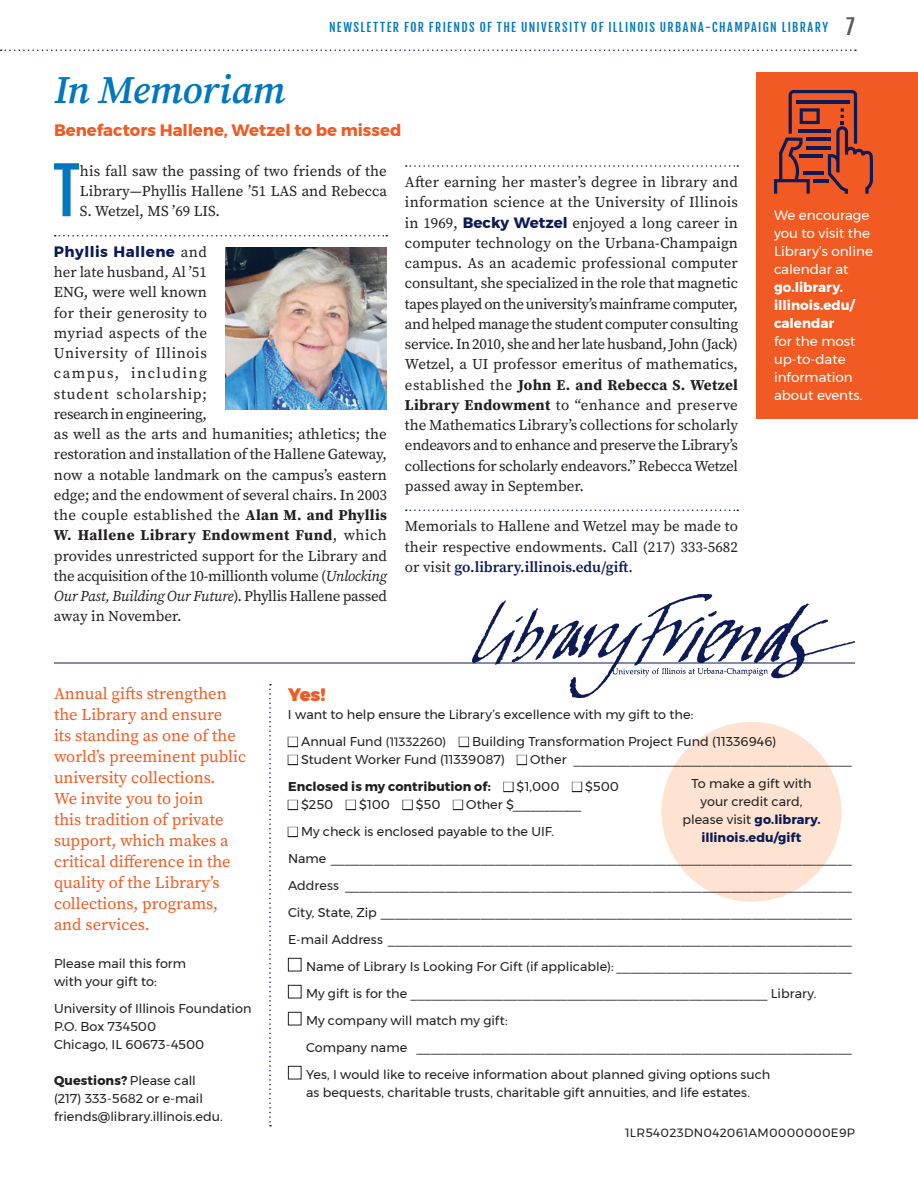
<style>
.page{position:relative;width:918px;height:1188px;background:#fff}
.page>*{position:absolute;margin:0;border:0;box-sizing:border-box;transform-origin:0 0}
.Text_first_paragraph{font:63.6px "Fjalla One";color:#0077be}
.B_Head{font:italic 600 39px "Source Serif Pro";letter-spacing:-.005em;color:#0077be}
.Giving_Form{font:900 18px "Montserrat";color:#f15a22}
.Text_no_indent{font:16.5px/21px "Source Serif Pro";color:#f15a22}
.C_Head{font:700 16.5px "Montserrat";color:#f15a22}
.Text_no_indent-2{font:15px/20.2px "Source Serif Pro";color:#231f20;text-align:justify}
.Text_first_paragraph-2{font:15px/20.2px "Source Serif Pro";color:#231f20;text-align:justify}
.Sidebar_no_indent{font:13.5px/18px "Montserrat";color:#fff}
.t1{font:700 13.5px/18px "Montserrat";color:#fff}
.Giving_Form-2{font:12.75px/18px "Montserrat";letter-spacing:.005em;color:#231f20}
.Giving_Form-3{font:700 12.75px "Montserrat";letter-spacing:.005em;color:#231f20}
.t2{font:12px "Fjalla One";letter-spacing:.12em;color:#0077be}
.t3{font:12px "Montserrat";letter-spacing:.025em;color:#231f20}
.s1{font-size:21px;color:#58595b}
.s2{font-family:"Montserrat";font-weight:700;color:#0c1a55}
.s3{font-weight:700}
.s4{font-style:italic}
.s5{font-weight:600;color:#0c1a55}
.s6{font-size:12px}
.s7{font-weight:400}
.s8{font-weight:700;color:#0c1a55}
</style>
<div class="page">
<div style="left:756px;top:72px;width:162px;height:346px;background:#f15a22"></div>
<div style="left:662px;top:722px;width:180px;height:180px;background:#fee3d2;border-radius:50%"></div>
<img style="left:225px;top:248px;width:162px;height:162px">
<img style="left:472px;top:594px;width:383px;height:103px">
<hr style="left:54px;top:663px;width:801px;height:1px;background:#0c1a55">
<div style="left:288px;top:958px;width:14px;height:13px;border:1px solid #231f20"></div>
<div style="left:288px;top:985px;width:14px;height:13px;border:1px solid #231f20"></div>
<div style="left:288px;top:1012px;width:14px;height:13px;border:1px solid #231f20"></div>
<div style="left:288px;top:1066px;width:14px;height:13px;border:1px solid #231f20"></div>
<svg style="left:774px;top:90px;width:99px;height:104px"></svg>
<svg style="left:269px;top:684px;width:2px;height:442px"></svg>
<svg style="left:55px;top:235px;width:332px;height:2px"></svg>
<svg style="left:406px;top:165px;width:332px;height:2px"></svg>
<svg style="left:406px;top:510px;width:332px;height:1px"></svg>
<svg style="left:1px;top:50px;width:855px;height:1px"></svg>
<p class="t2" style="left:329px;top:19px;width:527px">NEWSLETTER FOR FRIENDS OF THE UNIVERSITY OF ILLINOIS URBANA-CHAMPAIGN LIBRARY <span class="s1">7</span></p>
<p class="B_Head" style="left:54px;top:64px;width:232px">In Memoriam</p>
<p class="C_Head" style="left:54px;top:117px;width:349px">Benefactors Hallene, Wetzel to be missed</p>
<p class="Text_first_paragraph" style="left:53px;top:152px;width:28px">T</p>
<p class="Text_first_paragraph-2" style="left:80px;top:161px;width:309px">his fall saw the passing of two friends of the Library—Phyllis Hallene ’51 LAS and Rebecca S. Wetzel, MS ’69 LIS.</p>
<p class="Text_no_indent-2" style="left:54px;top:242px;width:335px;text-align:left"><span class="s2">Phyllis Hallene</span> and<br>her late husband, Al ’51<br>ENG, were well known<br>for their generosity to<br>myriad aspects of the<br>University of Illinois<br>campus, including<br>student scholarship;<br>research in engineering,<br>as well as the arts and humanities; athletics; the restoration and installation of the Hallene Gateway, now a notable landmark on the campus’s eastern edge; and the endowment of several chairs. In 2003 the couple established the <span class="s3">Alan M. and Phyllis W. Hallene Library Endowment Fund</span>, which provides unrestricted support for the Library and the acquisition of the 10-millionth volume (<span class="s4">Unlocking Our Past, Building Our Future</span>). Phyllis Hallene passed away in November.</p>
<p class="Text_no_indent-2" style="left:405px;top:172px;width:335px">After earning her master’s degree in library and information science at the University of Illinois in 1969, <span class="s2">Becky Wetzel</span> enjoyed a long career in computer technology on the Urbana-Champaign campus. As an academic professional computer consultant, she specialized in the role that magnetic tapes played on the university’s mainframe computer, and helped manage the student computer consulting service. In 2010, she and her late husband, John (Jack)<br>Wetzel, a UI professor emeritus of mathematics, established the <span class="s3">John E. and Rebecca S. Wetzel</span></p>
<p class="Text_no_indent-2" style="left:405px;top:395px;width:335px"><span class="s3">Library Endowment</span> to “enhance and preserve the Mathematics Library’s collections for scholarly endeavors and to enhance and preserve the Library’s collections for scholarly endeavors.” Rebecca Wetzel passed away in September.</p>
<p class="Text_no_indent-2" style="left:405px;top:516px;width:334px">Memorials to Hallene and Wetzel may be made to their respective endowments. Call (217) 333-5682 or visit <span class="s5">go.library.illinois.edu/gift</span>.</p>
<p class="Sidebar_no_indent" style="left:774px;top:206px;width:101px">We encourage you to visit the<br>Library’s online calendar at</p>
<p class="t1" style="left:774px;top:278px;width:82px">go.library. illinois.edu/ calendar</p>
<p class="Sidebar_no_indent" style="left:774px;top:332px;width:90px">for the most up-to-date information about events.</p>
<p class="Text_no_indent" style="left:54px;top:683px;width:194px">Annual gifts strengthen the Library and ensure<br>its standing as one of the world’s preeminent public university collections.<br>We invite you to join<br>this tradition of private support, which makes a critical difference in the quality of the Library’s collections, programs, and services.</p>
<p class="Giving_Form-2" style="left:54px;top:955px;width:134px">Please mail this form with your gift to:</p>
<p class="Giving_Form-2" style="left:54px;top:1000px;width:199px">University of Illinois Foundation</p>
<p class="Giving_Form-2" style="left:54px;top:1018px;width:104px">P.O. Box 734500</p>
<p class="Giving_Form-2" style="left:54px;top:1036px;width:152px">Chicago, IL 60673-4500</p>
<p class="Giving_Form-2" style="left:54px;top:1072px;width:150px"><span class="s3">Questions?</span> Please call (217) 333-5682 or e-mail</p>
<p class="Giving_Form-2" style="left:54px;top:1108px;width:170px">friends@library.illinois.edu.</p>
<p class="Giving_Form" style="left:288px;top:680px;width:39px">Yes!</p>
<p class="Giving_Form-2" style="left:288px;top:706px;width:407px">I want to help ensure the Library’s excellence with my gift to the:</p>
<p class="Giving_Form-2" style="left:288px;top:733px;width:490px">■ Annual Fund <span class="s6">(11332260)</span> ■ Building Transformation Project Fund (11336946)</p>
<p class="Giving_Form-2" style="left:288px;top:751px;width:566px">■ Student Worker Fund (11339087) ■ Other _______________________________________</p>
<p class="Giving_Form-3" style="left:288px;top:777px;width:333px">Enclosed is my contribution of: ■ <span class="s7">$1,000</span> ■ <span class="s7">$500</span></p>
<p class="Giving_Form-2" style="left:288px;top:796px;width:295px">■ $250 ■ $100 ■ $50 ■ Other $__________</p>
<p class="Giving_Form-2" style="left:288px;top:823px;width:268px">■ My check is enclosed payable to the UIF.</p>
<p class="Giving_Form-2" style="left:288px;top:850px;width:566px">Name _________________________________________________________________________</p>
<p class="Giving_Form-2" style="left:288px;top:877px;width:566px">Address _______________________________________________________________________</p>
<p class="Giving_Form-2" style="left:288px;top:904px;width:566px">City, State, Zip __________________________________________________________________</p>
<p class="Giving_Form-2" style="left:288px;top:931px;width:566px">E-mail Address _________________________________________________________________</p>
<p class="Giving_Form-2" style="left:306px;top:958px;width:548px">Name of Library Is Looking For Gift (if applicable): _________________________________</p>
<p class="Giving_Form-2" style="left:306px;top:985px;width:512px">My gift is for the __________________________________________________ Library.</p>
<p class="Giving_Form-2" style="left:306px;top:1012px;width:203px">My company will match my gift:</p>
<p class="Giving_Form-2" style="left:306px;top:1039px;width:548px">Company name _____________________________________________________________</p>
<p class="Giving_Form-2" style="left:306px;top:1066px;width:466px">Yes, I would like to receive information about planned giving options such as bequests, charitable trusts, charitable gift annuities, and life estates.</p>
<p class="Giving_Form-2" style="left:682px;top:774px;width:140px;text-align:center">To make a gift with your credit card, please visit <span class="s8">go.library. illinois.edu/gift</span></p>
<p class="t3" style="left:625px;top:1123px;width:231px">1LR54023DN042061AM0000000E9P</p>
</div>
